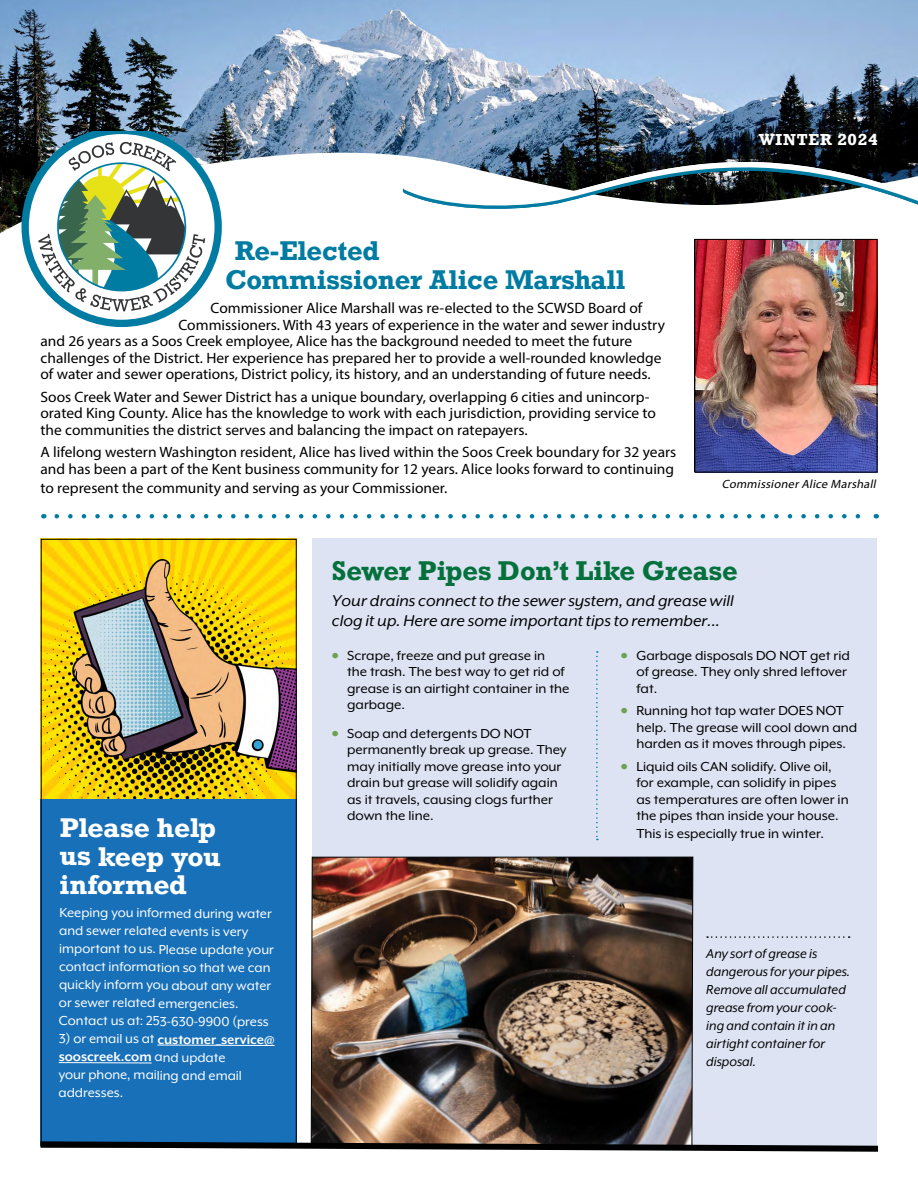
<style>
.page{position:relative;width:918px;height:1188px;background:#fff}
.page>*{position:absolute;margin:0;border:0;box-sizing:border-box;transform-origin:0 0}
.t1{font:700 25.5px/28.5px "Rockwell";color:#007ba2}
.t2{font:700 25.5px/28.5px "Rockwell";letter-spacing:-.005em;color:#fff}
.t3{font:700 25.5px "Rockwell";color:#04713c}
.t4{font:italic 18px/19.5px "Mr Eaves XL Mod OT";color:#000;scale:1.05 1}
.t5{font:15px/16.5px "Myriad Pro";color:#000}
.t6{font:15px/16.5px "Mr Eaves XL Mod OT";color:#000}
.t7{font:15px/18px "Mr Eaves XL Mod OT";letter-spacing:-.005em;color:#fff}
.t8{font:italic 15px/18px "Mr Eaves XL Mod OT";color:#000}
.t9{font:700 15px "Rockwell";letter-spacing:.05em;color:#fff}
.t10{font:italic 12px "Myriad Pro";color:#000}
.s1{font-weight:700}
.s2{font-size:36px;color:#6ea154}
</style>
<div class="page">
<div style="left:312px;top:538px;width:565px;height:608px;background:#dde3f3"></div>
<img style="left:0;top:0;width:918px;height:233px">
<img style="left:310px;top:856px;width:384px;height:282px">
<div style="left:41px;top:604px;width:256px;height:542px;background:#1870b9"></div>
<div style="left:759px;top:134px;width:122px;height:15px;background:#000;opacity:.75"></div>
<svg style="left:40px;top:1138px;width:839px;height:14px"></svg>
<svg style="left:398px;top:156px;width:520px;height:75px"></svg>
<img style="left:696px;top:241px;width:179px;height:229px">
<div style="left:694px;top:239px;width:183px;height:233px;border:1px solid #000"></div>
<svg style="left:22px;top:131px;width:200px;height:196px"></svg>
<img style="left:40px;top:539px;width:255px;height:259px">
<svg style="left:157px;top:1045px;width:118px;height:1px"></svg>
<hr style="left:59px;top:1062px;width:93px;height:1px;background:#fff">
<svg style="left:596px;top:651px;width:2px;height:189px"></svg>
<svg style="left:707px;top:936px;width:143px;height:2px"></svg>
<svg style="left:57px;top:514px;width:804px;height:4px"></svg>
<div style="left:41px;top:539px;width:256px;height:609px;border:1px solid #000"></div>
<h1 class="t1" style="left:225px;top:236px;width:402px;text-indent:10px">Re-Elected<br>Commissioner Alice Marshall</h1>
<p class="t5" style="left:211px;top:300px;width:433px">Commissioner Alice Marshall was re-elected to the SCWSD Board of</p>
<p class="t5" style="left:179px;top:316px;width:488px">Commissioners. With 43 years of experience in the water and sewer industry</p>
<p class="t5" style="left:41px;top:333px;width:593px">and 26 years as a Soos Creek employee, Alice has the background needed to meet the future</p>
<p class="t5" style="left:41px;top:349px;width:623px">challenges of the District. Her experience has prepared her to provide a well-rounded knowledge</p>
<p class="t5" style="left:41px;top:366px;width:612px">of water and sewer operations, District policy, its history, and an understanding of future needs.</p>
<p class="t5" style="left:40px;top:388px;width:617px">Soos Creek Water and Sewer District has a unique boundary, overlapping 6 cities and unincorp&shy;orated King County. Alice has the knowledge to work with each jurisdiction, providing service to the communities the district serves and balancing the impact on ratepayers.</p>
<p class="t5" style="left:40px;top:444px;width:637px">A lifelong western Washington resident, Alice has lived within the Soos Creek boundary for 32 years and has been a part of the Kent business community for 12 years. Alice looks forward to continuing</p>
<p class="t5" style="left:40px;top:480px;width:408px">to represent the community and serving as your Commissioner.</p>
<p class="t9" style="left:759px;top:130px;width:120px">WINTER 2024</p>
<p class="t10" style="left:722px;top:477px;width:158px">CommissionerAlice Marshall</p>
<h1 class="t2" style="left:59px;top:813px;width:163px">Please help us keep you informed</h1>
<p class="t7" style="left:59px;top:904px;width:216px">Keeping you informed during water and sewer related events is very important to us. Please update your contact information so that we can quickly inform you about any water or sewer related emergencies.<br>Contact us at: 253-630-9900 (press</p>
<p class="t7" style="left:59px;top:1030px;width:218px">3) or email us at <span class="s1">customer_service@ sooscreek.com</span> and update<br>your phone, mailing and email addresses.</p>
<h1 class="t3" style="left:332px;top:554px;width:407px">Sewer Pipes Don’t Like Grease</h1>
<p class="t4" style="left:332px;top:591px;width:384px">Your drains connect to the sewer system, and grease will clog it up. Here are some important tips to remember...</p>
<p class="t6" style="left:347px;top:647px;width:224px;text-indent:-16px"><span class="s2">•</span> Scrape, freeze and put grease in<br>the trash. The best way to get rid of grease is an airtight container in the garbage.</p>
<p class="t6" style="left:347px;top:725px;width:221px;text-indent:-16px"><span class="s2">•</span> Soap and detergents DO NOT permanently break up grease. They may initially move grease into your drain but grease will solidify again as it travels, causing clogs further down the line.</p>
<p class="t6" style="left:636px;top:647px;width:215px;text-indent:-16px"><span class="s2">•</span> Garbage disposals DO NOT get rid of grease. They only shred leftover fat.</p>
<p class="t6" style="left:636px;top:702px;width:222px;text-indent:-16px"><span class="s2">•</span> Running hot tap water DOES NOT help. The grease will cool down and harden as it moves through pipes.</p>
<p class="t6" style="left:636px;top:758px;width:214px;text-indent:-16px"><span class="s2">•</span> Liquid oils CAN solidify. Olive oil, for example, can solidify in pipes as temperatures are often lower in the pipes than inside your house.</p>
<p class="t6" style="left:636px;top:825px;width:189px">This is especially true in winter.</p>
<p class="t8" style="left:706px;top:945px;width:145px">Any sort of grease is dangerous for your pipes.<br>Remove all accumulated grease from your cook&shy;ing and contain it in an airtight container for disposal.</p>
</div>
